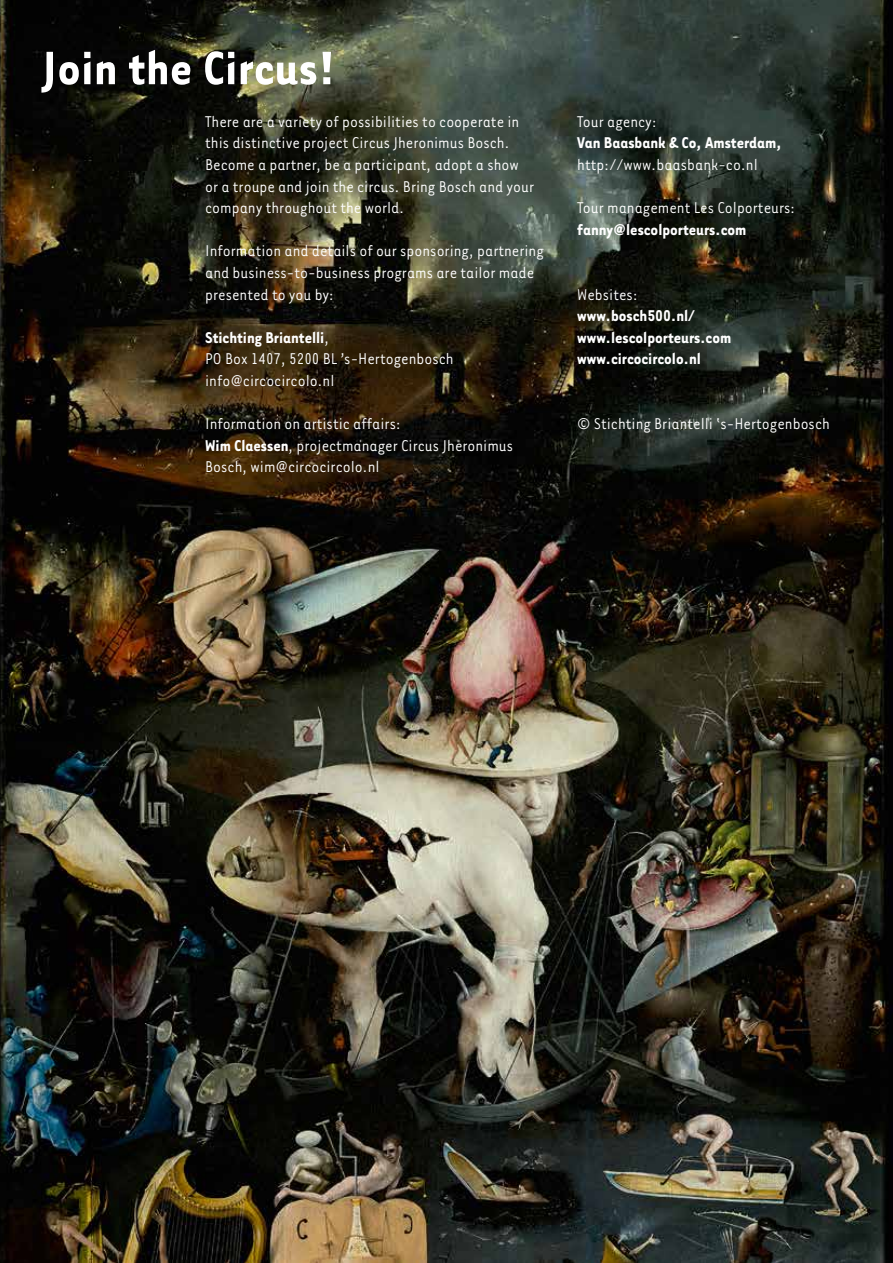
<style>
.page{position:relative;width:893px;height:1263px;background:#fff}
.page>*{position:absolute;margin:0;border:0;box-sizing:border-box;transform-origin:0 0}
.t1{font:700 54px "Tarzana Narrow";letter-spacing:.01em;color:#fff}
.t2{font:18px/21.6px "Tarzana Narrow";color:#fff}
.t3{font:700 18px/21.6px "Tarzana Narrow";color:#fff}
.s1{font-weight:700}
</style>
<div class="page">
<img style="left:0;top:0;width:893px;height:1263px">
<h1 class="t1" style="left:43px;top:34px;width:294px">Join the Circus!</h1>
<p class="t2" style="left:205px;top:110px;width:331px">There are a variety of possibilities to cooperate in this distinctive project Circus Jheronimus Bosch.<br>Become a partner, be a participant, adopt a show or a troupe and join the circus. Bring Bosch and your company throughout the world.</p>
<p class="t2" style="left:205px;top:239px;width:340px">Information and details of our sponsoring, partnering and business-to-business programs are tailor made presented to you by:</p>
<p class="t2" style="left:205px;top:326px;width:250px"><span class="s1">Stichting Briantelli</span>,<br>PO Box 1407, 5200 BL ’s-Hertogenbosch info@circocircolo.nl</p>
<p class="t2" style="left:205px;top:412px;width:310px">Information on artistic affairs:<br><span class="s1">Wim Claessen</span>, projectmanager Circus Jheronimus<br>Bosch, wim@circocircolo.nl</p>
<p class="t2" style="left:577px;top:110px;width:81px">Tour agency:</p>
<p class="t3" style="left:577px;top:131px;width:206px">Van Baasbank &amp; Co, Amsterdam,</p>
<p class="t2" style="left:577px;top:153px;width:182px">http://www.baasbank-co.nl</p>
<p class="t2" style="left:577px;top:196px;width:220px">Tour management Les Colporteurs:</p>
<p class="t3" style="left:577px;top:218px;width:171px">fanny@lescolporteurs.com</p>
<p class="t2" style="left:577px;top:283px;width:62px">Websites:</p>
<p class="t3" style="left:577px;top:304px;width:156px">www.bosch500.nl/ www.lescolporteurs.com www.circocircolo.nl</p>
<p class="t2" style="left:577px;top:412px;width:254px">© Stichting Briantelli ‘s-Hertogenbosch</p>
</div>
